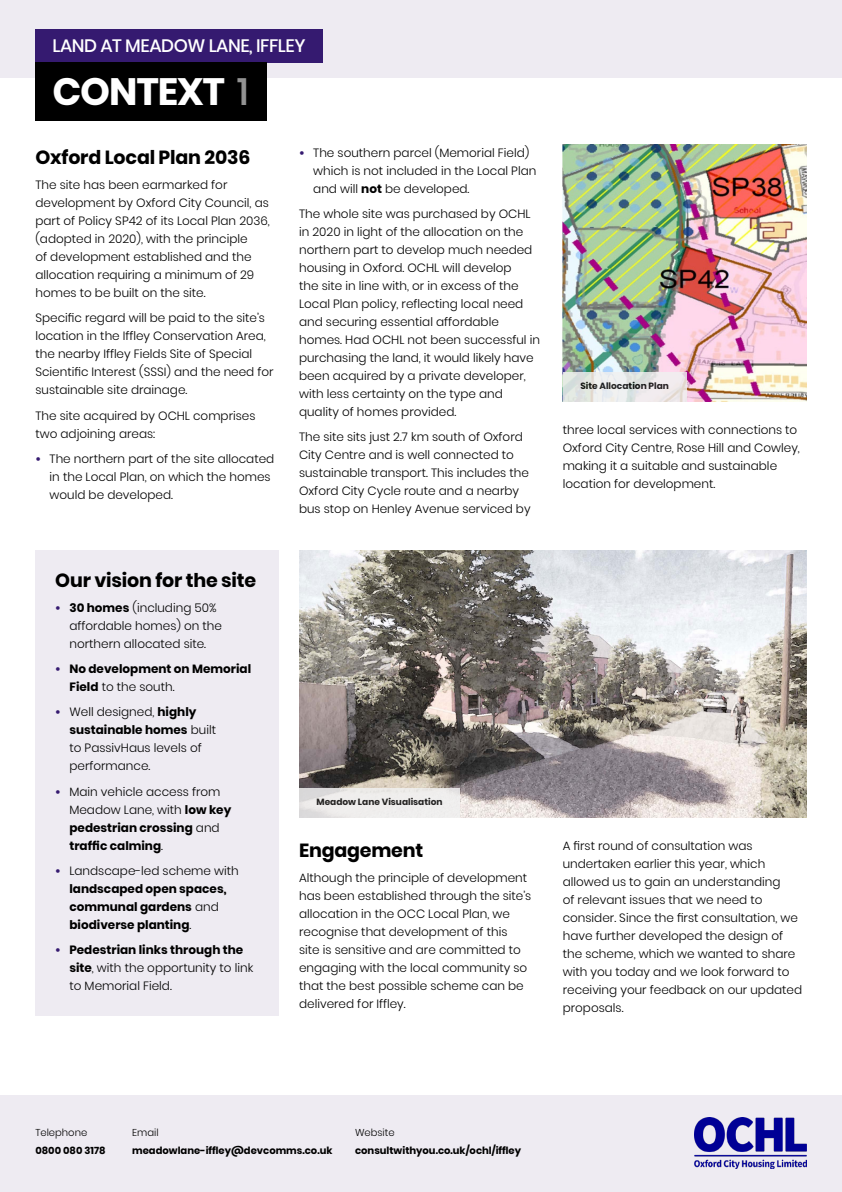
<style>
.page{position:relative;width:842px;height:1192px;background:#fff}
.page>*{position:absolute;margin:0;border:0;box-sizing:border-box;transform-origin:0 0}
.t1{font:700 38px "Poppins";letter-spacing:-.025em;color:#fff}
.t2{font:700 19px "Poppins";letter-spacing:-.01em;color:#000}
.t3{font:500 18px "Poppins";letter-spacing:-.025em;color:#fff}
.t4{font:300 12px/18px "Poppins";color:#000}
.t5{font:700 12px/18px "Poppins";color:#000}
.t6{font:700 10px "Poppins";color:#000}
.t7{font:300 10px "Poppins";color:#000}
.t8{font:700 9px "Poppins";color:#000}
.s1{font-weight:500;color:#939393}
.s2{font-weight:700;color:#351a70}
.s3{font-weight:700}
.s4{color:#351a70}
.s5{font-weight:300}
</style>
<div class="page">
<div style="left:0;top:0;width:842px;height:78px;background:#eeebf2"></div>
<div style="left:0;top:1095px;width:842px;height:97px;background:#eeebf2"></div>
<img style="left:694px;top:1117px;width:112px;height:52px">
<div style="left:35px;top:29px;width:288px;height:33px;background:#351a70"></div>
<div style="left:35px;top:62px;width:232px;height:59px;background:#000"></div>
<div style="left:35px;top:550px;width:244px;height:466px;background:#eeebf2"></div>
<img style="left:563px;top:144px;width:243px;height:258px">
<img style="left:299px;top:550px;width:507px;height:268px">
<div style="left:299px;top:788px;width:161px;height:30px;background:#f0f0f0"></div>
<svg style="left:563px;top:372px;width:123px;height:30px;background:#e7e7e7"></svg>
<h3 class="t3" style="left:52px;top:35px;width:254px">LAND AT MEADOW LANE, IFFLEY</h3>
<h1 class="t1" style="left:52px;top:70px;width:198px">CONTEXT <span class="s1">1</span></h1>
<h2 class="t2" style="left:35px;top:147px;width:216px">Oxford Local Plan 2036</h2>
<p class="t4" style="left:35px;top:176px;width:236px">The site has been earmarked for development by Oxford City Council, as part of Policy SP42 of its Local Plan 2036, (adopted in 2020), with the principle<br>of development established and the allocation requiring a minimum of 29 homes to be built on the site.</p>
<p class="t4" style="left:35px;top:309px;width:240px">Specific regard will be paid to the site’s location in the Iffley Conservation Area, the nearby Iffley Fields Site of Special Scientific Interest (SSSI) and the need for sustainable site drainage.</p>
<p class="t4" style="left:35px;top:406px;width:222px">The site acquired by OCHL comprises two adjoining areas:</p>
<p class="t4" style="left:50px;top:450px;width:226px;text-indent:-14px"><span class="s2">•</span> The northern part of the site allocated in the Local Plan, on which the homes would be developed.</p>
<h2 class="t2" style="left:55px;top:570px;width:203px">Our vision for the site</h2>
<p class="t4" style="left:69px;top:599px;width:154px;text-indent:-14px"><span class="s2">•</span> <span class="s3">30 homes</span> (including 50% affordable homes) on the northern allocated site.</p>
<p class="t5" style="left:69px;top:660px;width:183px;text-indent:-14px"><span class="s4">•</span> No development on Memorial<br>Field <span class="s5">to the south.</span></p>
<p class="t4" style="left:69px;top:703px;width:148px;text-indent:-14px"><span class="s2">•</span> Well designed, <span class="s3">highly sustainable homes</span> built to PassivHaus levels of performance.</p>
<p class="t4" style="left:69px;top:782px;width:163px;text-indent:-14px"><span class="s2">•</span> Main vehicle access from<br>Meadow Lane, with <span class="s3">low key pedestrian crossing</span> and <span class="s3">traffic calming</span>.</p>
<p class="t5" style="left:69px;top:862px;width:171px;text-indent:-14px"><span class="s4">•</span> <span class="s5">Landscape-led scheme with </span>landscaped open spaces, communal gardens <span class="s5">and </span>biodiverse planting<span class="s5">.</span></p>
<p class="t4" style="left:69px;top:941px;width:185px;text-indent:-14px"><span class="s2">•</span> <span class="s3">Pedestrian links through the site</span>, with the opportunity to link to Memorial Field.</p>
<p class="t4" style="left:313px;top:144px;width:225px;text-indent:-14px"><span class="s2">•</span> The southern parcel (Memorial Field) which is not included in the Local Plan and will <span class="s3">not</span> be developed.</p>
<p class="t4" style="left:299px;top:205px;width:242px">The whole site was purchased by OCHL in 2020 in light of the allocation on the northern part to develop much needed housing in Oxford. OCHL will develop<br>the site in line with, or in excess of the Local Plan policy, reflecting local need and securing essential affordable homes. Had OCHL not been successful in purchasing the land, it would likely have been acquired by a private developer, with less certainty on the type and quality of homes provided.</p>
<p class="t4" style="left:299px;top:428px;width:233px">The site sits just 2.7 km south of Oxford City Centre and is well connected to sustainable transport. This includes the Oxford City Cycle route and a nearby bus stop on Henley Avenue serviced by</p>
<p class="t4" style="left:563px;top:421px;width:239px">three local services with connections to Oxford City Centre, Rose Hill and Cowley, making it a suitable and sustainable location for development.</p>
<p class="t8" style="left:580px;top:381px;width:90px">Site Allocation Plan</p>
<p class="t8" style="left:316px;top:796px;width:128px">Meadow Lane Visualisation</p>
<h2 class="t2" style="left:299px;top:840px;width:126px">Engagement</h2>
<p class="t4" style="left:299px;top:869px;width:234px">Although the principle of development has been established through the site’s allocation in the OCC Local Plan, we recognise that development of this<br>site is sensitive and are committed to engaging with the local community so that the best possible scheme can be delivered for Iffley.</p>
<p class="t4" style="left:563px;top:837px;width:241px">A first round of consultation was undertaken earlier this year, which allowed us to gain an understanding<br>of relevant issues that we need to consider. Since the first consultation, we have further developed the design of the scheme, which we wanted to share with you today and we look forward to receiving your feedback on our updated proposals.</p>
<p class="t7" style="left:35px;top:1127px;width:53px">Telephone</p>
<p class="t6" style="left:35px;top:1145px;width:72px">0800 080 3178</p>
<p class="t7" style="left:132px;top:1127px;width:28px">Email</p>
<p class="t6" style="left:132px;top:1145px;width:202px">meadowlane-iffley@devcomms.co.uk</p>
<p class="t7" style="left:355px;top:1127px;width:41px">Website</p>
<p class="t6" style="left:355px;top:1145px;width:168px">consultwithyou.co.uk/ochl/iffley</p>
</div>
